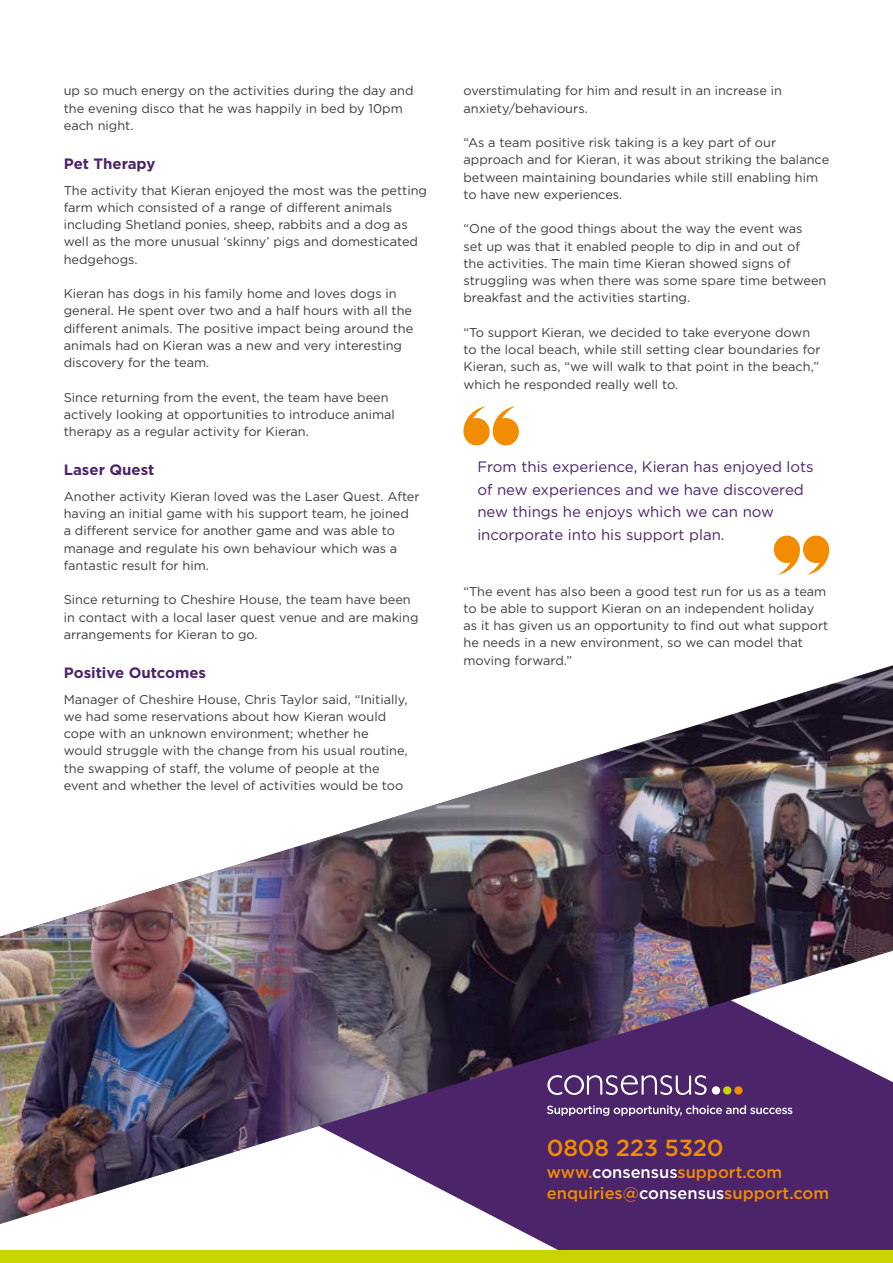
<style>
.page{position:relative;width:893px;height:1263px;background:#fff}
.page>*{position:absolute;margin:0;border:0;box-sizing:border-box;transform-origin:0 0}
.t1{font:500 23.25px "Gotham";letter-spacing:-.01em;color:#f28c00}
.t2{font:500 16.5px/20.9px "Gotham";color:#f28c00}
.t3{font:15px/22.5px "Gotham";color:#4c2469}
.t4{font:700 15px "Gotham";color:#4c2469}
.t5{font:12.75px/17.2px "Gotham";color:#3c3c3b}
.s1{color:#fff}
</style>
<div class="page">
<div style="left:506px;top:1223px;width:387px;height:27px;background:#4c2469"></div>
<svg style="left:353px;top:1054px;width:540px;height:169px;background:#603d7a"></svg>
<img style="left:296px;top:768px;width:392px;height:376px">
<svg style="left:547px;top:1075px;width:160px;height:20px"></svg>
<div style="left:712px;top:1086px;width:8px;height:8px;background:#fff;border-radius:50%"></div>
<div style="left:723px;top:1086px;width:8px;height:8px;background:#cad400;border-radius:50%"></div>
<div style="left:734px;top:1086px;width:9px;height:8px;background:#f28c00;border-radius:50%"></div>
<svg style="left:547px;top:1105px;width:245px;height:11px;background:#7d6092"></svg>
<div style="left:0;top:1250px;width:893px;height:13px;background:#cad400"></div>
<img style="left:0;top:847px;width:320px;height:377px">
<img style="left:555px;top:665px;width:338px;height:389px">
<svg style="left:463px;top:406px;width:56px;height:39px"></svg>
<svg style="left:774px;top:536px;width:55px;height:39px"></svg>
<p class="t5" style="left:64px;top:82px;width:351px">up so much energy on the activities during the day and the evening disco that he was happily in bed by 10pm each night.</p>
<p class="t4" style="left:64px;top:153px;width:93px">Pet Therapy</p>
<p class="t5" style="left:64px;top:181px;width:365px">The activity that Kieran enjoyed the most was the petting farm which consisted of a range of different animals including Shetland ponies, sheep, rabbits and a dog as well as the more unusual ‘skinny’ pigs and domesticated hedgehogs.</p>
<p class="t5" style="left:64px;top:285px;width:351px">Kieran has dogs in his family home and loves dogs in general. He spent over two and a half hours with all the different animals. The positive impact being around the animals had on Kieran was a new and very interesting discovery for the team.</p>
<p class="t5" style="left:64px;top:388px;width:333px">Since returning from the event, the team have been actively looking at opportunities to introduce animal therapy as a regular activity for Kieran.</p>
<p class="t4" style="left:64px;top:460px;width:92px">Laser Quest</p>
<p class="t5" style="left:64px;top:487px;width:357px">Another activity Kieran loved was the Laser Quest. After having an initial game with his support team, he joined<br>a different service for another game and was able to manage and regulate his own behaviour which was a fantastic result for him.</p>
<p class="t5" style="left:64px;top:591px;width:356px">Since returning to Cheshire House, the team have been in contact with a local laser quest venue and are making arrangements for Kieran to go.</p>
<p class="t4" style="left:64px;top:662px;width:144px">Positive Outcomes</p>
<p class="t5" style="left:64px;top:690px;width:345px">Manager of Cheshire House, Chris Taylor said, “Initially, we had some reservations about how Kieran would cope with an unknown environment; whether he would struggle with the change from his usual routine, the swapping of staff, the volume of people at the event and whether the level of activities would be too</p>
<p class="t5" style="left:463px;top:82px;width:320px">overstimulating for him and result in an increase in anxiety/behaviours.</p>
<p class="t5" style="left:463px;top:134px;width:367px">“As a team positive risk taking is a key part of our approach and for Kieran, it was about striking the balance between maintaining boundaries while still enabling him to have new experiences.</p>
<p class="t5" style="left:463px;top:220px;width:364px">“One of the good things about the way the event was<br>set up was that it enabled people to dip in and out of<br>the activities. The main time Kieran showed signs of struggling was when there was some spare time between breakfast and the activities starting.</p>
<p class="t5" style="left:463px;top:323px;width:359px">“To support Kieran, we decided to take everyone down to the local beach, while still setting clear boundaries for Kieran, such as, “we will walk to that point in the beach,” which he responded really well to.</p>
<p class="t3" style="left:477px;top:455px;width:338px">From this experience, Kieran has enjoyed lots of new experiences and we have discovered new things he enjoys which we can now incorporate into his support plan.</p>
<p class="t5" style="left:463px;top:582px;width:366px">“The event has also been a good test run for us as a team to be able to support Kieran on an independent holiday as it has given us an opportunity to find out what support he needs in a new environment, so we can model that moving forward.”</p>
<h1 class="t1" style="left:547px;top:1132px;width:178px">0808 223 5320</h1>
<p class="t2" style="left:547px;top:1162px;width:284px">www.<span class="s1">consensus</span>support.com enquiries@<span class="s1">consensus</span>support.com</p>
</div>
